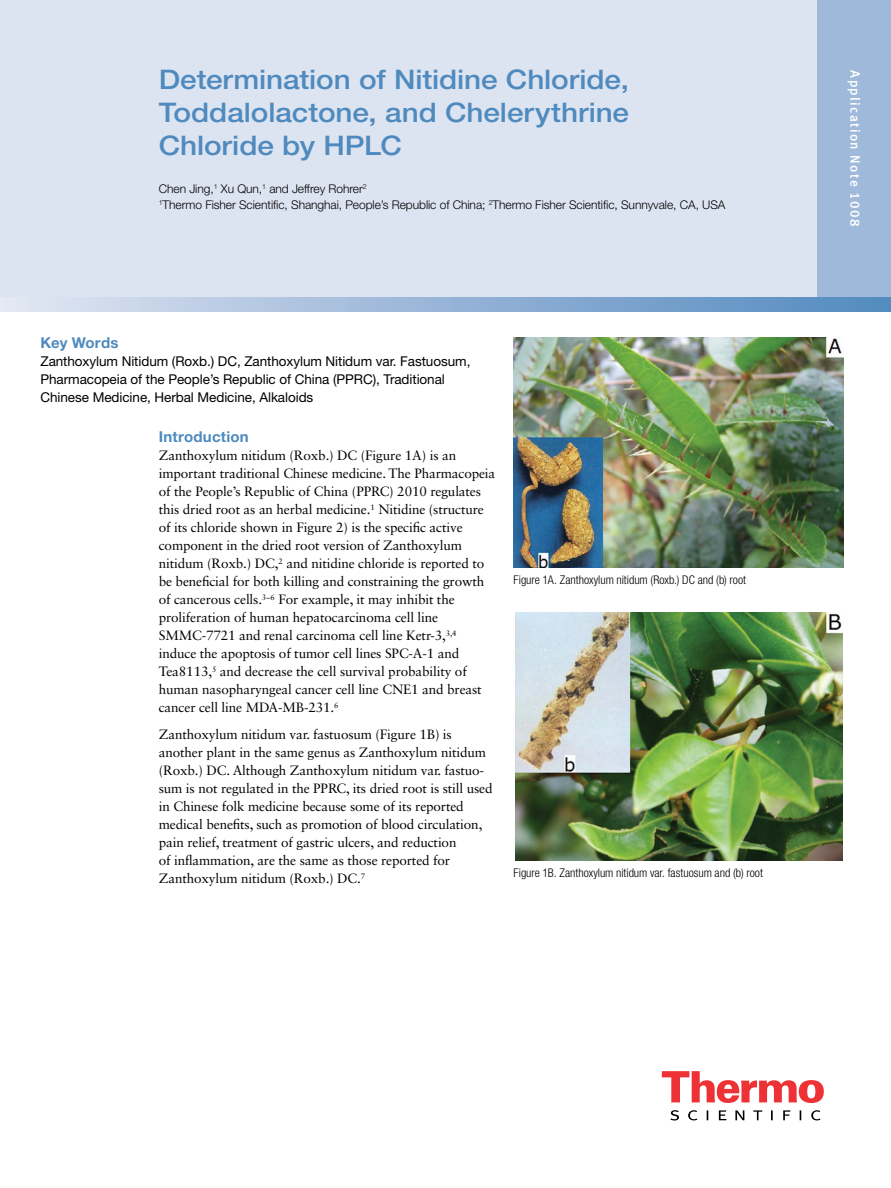
<style>
.page{position:relative;width:891px;height:1188px;background:#fff}
.page>*{position:absolute;margin:0;border:0;box-sizing:border-box;transform-origin:0 0}
.t1{font:500 27px/33px "Helvetica Neue LT Std";letter-spacing:-.005em;color:#4f8abe;text-align:justify;scale:1.1 1}
.t2{font:700 15px "Helvetica Neue LT Std";letter-spacing:.015em;color:#4f8abe}
.t3{font:13.5px/18px "Sabon LT Std";letter-spacing:-.01em;color:#000}
.t4{font:13.5px/18px "Helvetica Neue LT Std";letter-spacing:-.005em;color:#000}
.t5{font:13.5px "Meta Medium LF";letter-spacing:.1em;color:#fff}
.t6{font:300 12px/16.5px "Helvetica Neue LT Std";letter-spacing:-.005em;color:#000}
.t7{font:300 condensed 12px "Helvetica Neue LT Std";color:#000}
</style>
<div class="page">
<div style="left:0;top:0;width:891px;height:303px;background:#dde4f1"></div>
<div style="left:817px;top:0;width:74px;height:303px;background:#9fb9da"></div>
<svg style="left:0;top:297px;width:891px;height:15px;background:#98b6d8"></svg>
<svg style="left:662px;top:1071px;width:162px;height:32px"></svg>
<svg style="left:670px;top:1110px;width:151px;height:10px"></svg>
<img style="left:514px;top:338px;width:329px;height:229px">
<img style="left:515px;top:612px;width:328px;height:249px">
<h1 class="t1" style="left:159px;top:62px;width:429px">Determination of Nitidine Chloride, Toddalolactone, and Chelerythrine Chloride by HPLC</h1>
<p class="t6" style="left:159px;top:180px;width:568px">Chen Jing,<sup>1</sup> Xu Qun,<sup>1</sup> and Jeffrey Rohrer<sup>2<br>1</sup>Thermo Fisher Scientific, Shanghai, People’s Republic of China; <sup>2</sup>Thermo Fisher Scientific, Sunnyvale, CA, USA</p>
<p class="t2" style="left:40px;top:334px;width:80px">Key Words</p>
<p class="t4" style="left:40px;top:352px;width:431px">Zanthoxylum Nitidum (Roxb.) DC, Zanthoxylum Nitidum var. Fastuosum,<br>Pharmacopeia of the People’s Republic of China (PPRC), Traditional<br>Chinese Medicine, Herbal Medicine, Alkaloids</p>
<p class="t2" style="left:159px;top:427px;width:92px">Introduction</p>
<p class="t3" style="left:159px;top:446px;width:338px">Zanthoxylum nitidum (Roxb.) DC (Figure 1A) is an important traditional Chinese medicine. The Pharmacopeia of the People’s Republic of China (PPRC) 2010 regulates this dried root as an herbal medicine.<sup>1</sup> Nitidine (structure of its chloride shown in Figure 2) is the specific active component in the dried root version of Zanthoxylum nitidum (Roxb.) DC,<sup>2</sup> and nitidine chloride is reported to be beneficial for both killing and constraining the growth of cancerous cells.<sup>3~6</sup> For example, it may inhibit the proliferation of human hepatocarcinoma cell line SMMC-7721 and renal carcinoma cell line Ketr-3,<sup>3,4 </sup>induce the apoptosis of tumor cell lines SPC-A-1 and Tea8113,<sup>5</sup> and decrease the cell survival probability of human nasopharyngeal cancer cell line CNE1 and breast cancer cell line MDA-MB-231.<sup>6</sup></p>
<p class="t3" style="left:159px;top:725px;width:335px">Zanthoxylum nitidum var. fastuosum (Figure 1B) is another plant in the same genus as Zanthoxylum nitidum (Roxb.) DC. Although Zanthoxylum nitidum var. fastuo&shy;sum is not regulated in the PPRC, its dried root is still used in Chinese folk medicine because some of its reported medical benefits, such as promotion of blood circulation, pain relief, treatment of gastric ulcers, and reduction<br>of inflammation, are the same as those reported for Zanthoxylum nitidum (Roxb.) DC.<sup>7</sup></p>
<p class="t7" style="left:514px;top:573px;width:234px">Figure 1A. Zanthoxylum nitidum (Roxb.) DC and (b) root</p>
<p class="t7" style="left:514px;top:866px;width:251px">Figure 1B. Zanthoxylum nitidum var. fastuosum and (b) root</p>
<p class="t5" style="left:863px;top:70px;width:158px;rotate:90deg">Application Note 1008</p>
</div>
